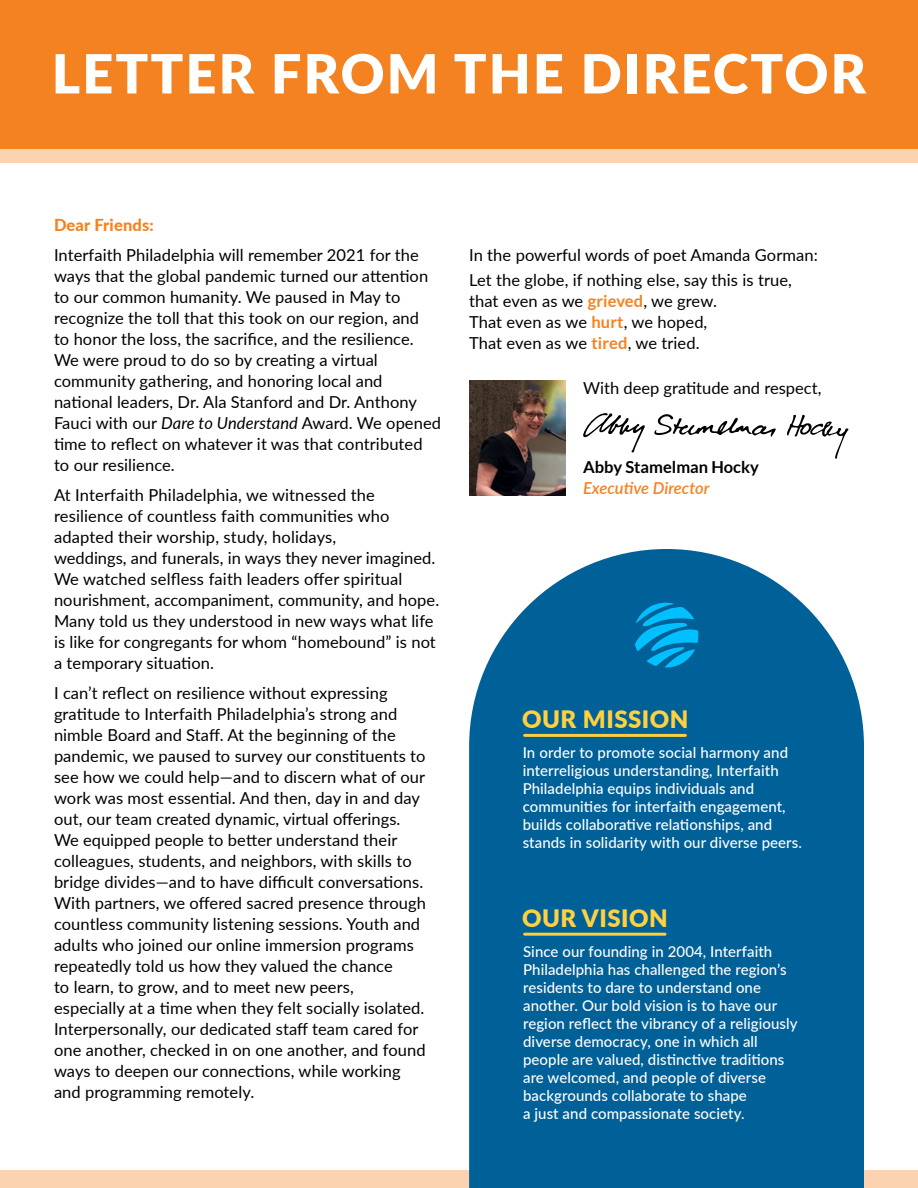
<style>
.page{position:relative;width:918px;height:1188px;background:#fff}
.page>*{position:absolute;margin:0;border:0;box-sizing:border-box;transform-origin:0 0}
.t1{font:900 54px "Lato";letter-spacing:.04em;color:#fff}
.t2{font:900 24px "Lato";letter-spacing:.02em;color:#ffd140}
.t3{font:16.5px/21px "Lato";letter-spacing:.005em;color:#000}
.t4{font:700 16.5px "Lato";color:#000}
.t5{font:italic 600 16.5px "Lato";color:#f58220}
.t6{font:800 16.5px "Lato";letter-spacing:.01em;color:#f58220}
.t7{font:500 15px/18px "Lato";letter-spacing:.005em;color:#fff}
.s1{font-style:italic}
.s2{font-weight:700;color:#f58220}
</style>
<div class="page">
<div style="left:0;top:148px;width:918px;height:15px;background:#fbd3b1"></div>
<div style="left:0;top:0;width:918px;height:148px;background:#f58220"></div>
<img style="left:469px;top:381px;width:96px;height:114px">
<svg style="left:583px;top:413px;width:62px;height:40px"></svg>
<svg style="left:654px;top:414px;width:122px;height:23px"></svg>
<svg style="left:787px;top:415px;width:62px;height:44px"></svg>
<div style="left:0;top:1170px;width:918px;height:18px;background:#fbd3b1"></div>
<svg style="left:469px;top:549px;width:395px;height:639px;background:#116a9e"></svg>
<hr style="left:525px;top:933px;width:140px;height:3px;background:#ffd140">
<hr style="left:525px;top:734px;width:160px;height:3px;background:#ffd140">
<svg style="left:635px;top:603px;width:63px;height:65px;background:#008dc9"></svg>
<p class="t1" style="left:52px;top:33px;width:816px">LETTER FROM THE DIRECTOR</p>
<p class="t6" style="left:54px;top:212px;width:101px">Dear Friends:</p>
<p class="t3" style="left:54px;top:244px;width:389px">Interfaith Philadelphia will remember 2021 for the ways that the global pandemic turned our attention to our common humanity. We paused in May to recognize the toll that this took on our region, and<br>to honor the loss, the sacrifice, and the resilience.<br>We were proud to do so by creating a virtual community gathering, and honoring local and national leaders, Dr. Ala Stanford and Dr. Anthony Fauci with our <span class="s1">Dare to Understand</span> Award. We opened time to reflect on whatever it was that contributed to our resilience.</p>
<p class="t3" style="left:54px;top:484px;width:387px">At Interfaith Philadelphia, we witnessed the resilience of countless faith communities who adapted their worship, study, holidays,<br>weddings, and funerals, in ways they never imagined.<br>We watched selfless faith leaders offer spiritual nourishment, accompaniment, community, and hope.<br>Many told us they understood in new ways what life is like for congregants for whom “homebound” is not a temporary situation.</p>
<p class="t3" style="left:54px;top:682px;width:373px">I can’t reflect on resilience without expressing gratitude to Interfaith Philadelphia’s strong and nimble Board and Staff. At the beginning of the pandemic, we paused to survey our constituents to see how we could help—and to discern what of our work was most essential. And then, day in and day out, our team created dynamic, virtual offerings.<br>We equipped people to better understand their colleagues, students, and neighbors, with skills to bridge divides—and to have difficult conversations.<br>With partners, we offered sacred presence through countless community listening sessions. Youth and adults who joined our online immersion programs repeatedly told us how they valued the chance<br>to learn, to grow, and to meet new peers, especially at a time when they felt socially isolated.<br>Interpersonally, our dedicated staff team cared for one another, checked in on one another, and found ways to deepen our connections, while working and programming remotely.</p>
<p class="t3" style="left:469px;top:244px;width:350px">In the powerful words of poet Amanda Gorman:</p>
<p class="t3" style="left:469px;top:269px;width:324px">Let the globe, if nothing else, say this is true,</p>
<p class="t3" style="left:469px;top:290px;width:249px">that even as we <span class="s2">grieved</span>, we grew.</p>
<p class="t3" style="left:469px;top:311px;width:240px">That even as we <span class="s2">hurt</span>, we hoped,</p>
<p class="t3" style="left:469px;top:332px;width:232px">That even as we <span class="s2">tired</span>, we tried.</p>
<p class="t3" style="left:583px;top:377px;width:240px">With deep gratitude and respect,</p>
<p class="t4" style="left:583px;top:458px;width:177px">Abby Stamelman Hocky</p>
<p class="t5" style="left:583px;top:476px;width:128px">Executive Director</p>
<p class="t2" style="left:522px;top:702px;width:168px">OUR MISSION</p>
<p class="t7" style="left:523px;top:743px;width:281px">In order to promote social harmony and interreligious understanding, Interfaith Philadelphia equips individuals and communities for interfaith engagement, builds collaborative relationships, and stands in solidarity with our diverse peers.</p>
<p class="t2" style="left:522px;top:900px;width:147px">OUR VISION</p>
<p class="t7" style="left:523px;top:942px;width:276px">Since our founding in 2004, Interfaith Philadelphia has challenged the region’s residents to dare to understand one another. Our bold vision is to have our region reflect the vibrancy of a religiously diverse democracy, one in which all people are valued, distinctive traditions are welcomed, and people of diverse backgrounds collaborate to shape<br>a just and compassionate society.</p>
</div>
